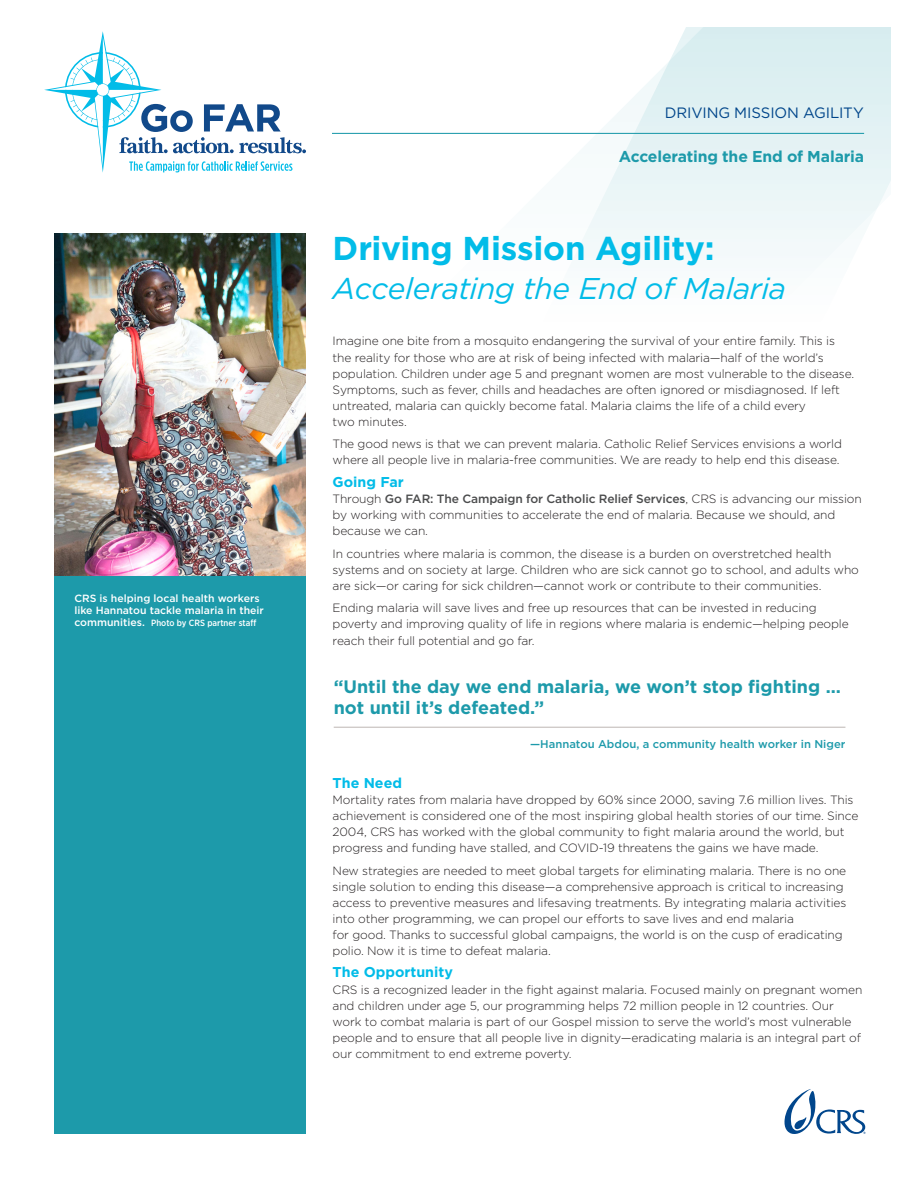
<style>
.page{position:relative;width:918px;height:1188px;background:#fff}
.page>*{position:absolute;margin:0;border:0;box-sizing:border-box;transform-origin:0 0}
.t1{font:700 33px "Gotham";letter-spacing:-.005em;color:#02bce8}
.t2{font:italic 30px "Gotham";letter-spacing:-.015em;color:#02bce8}
.t3{font:700 18px/21px "Gotham";color:#1d9aaa}
.Intro{font:700 15.75px "Gotham";letter-spacing:-.01em;color:#1d9aaa}
.Intro-2{font:15px "Gotham";letter-spacing:-.005em;color:#01468b}
.Subhead_1{font:700 14.25px "Gotham";color:#02bce8}
.Body{font:300 12px/16px "Gotham";letter-spacing:-.01em;color:#231f20}
.t4{font:500 11.25px "Gotham";color:#1d9aaa}
.photo_caption{font:500 10.5px/12px "Gotham";color:#fff}
.photo_caption-2{font:500 9px "Gotham Narrow";color:#fff}
.s1{font-family:"Gotham";font-size:10.5px}
.s2{font-weight:500;color:#4b4c4d}
</style>
<div class="page">
<svg style="left:784px;top:1089px;width:82px;height:45px"></svg>
<svg style="left:340px;top:27px;width:551px;height:231px"></svg>
<hr style="left:54px;top:133px;width:810px;height:1px;background:#1d9aaa">
<div style="left:52px;top:36px;width:280px;height:137px;background:#fff"></div>
<div style="left:54px;top:234px;width:252px;height:900px;background:#1d9aaa"></div>
<svg style="left:44px;top:31px;width:262px;height:142px"></svg>
<img style="left:54px;top:234px;width:252px;height:341px">
<hr style="left:334px;top:727px;width:511px;height:1px;background:#beb7b3">
<p class="photo_caption" style="left:74px;top:592px;width:191px">CRS is helping local health workers like Hannatou tackle malaria in their</p>
<p class="photo_caption-2" style="left:74px;top:617px;width:183px"><span class="s1">communities.</span> Photo by CRS partner staff</p>
<p class="Intro-2" style="left:665px;top:103px;width:201px">DRIVING MISSION AGILITY</p>
<p class="Intro" style="left:619px;top:146px;width:247px">Accelerating the End of Malaria</p>
<p class="t1" style="left:333px;top:226px;width:384px">Driving Mission Agility:</p>
<p class="t2" style="left:333px;top:269px;width:455px">Accelerating the End of Malaria</p>
<p class="Body" style="left:333px;top:333px;width:523px">Imagine one bite from a mosquito endangering the survival of your entire family. This is the reality for those who are at risk of being infected with malaria—half of the world’s population. Children under age 5 and pregnant women are most vulnerable to the disease.<br>Symptoms, such as fever, chills and headaches are often ignored or misdiagnosed. If left untreated, malaria can quickly become fatal. Malaria claims the life of a child every<br>two minutes.</p>
<p class="Body" style="left:333px;top:436px;width:511px">The good news is that we can prevent malaria. Catholic Relief Services envisions a world where all people live in malaria-free communities. We are ready to help end this disease.</p>
<p class="Subhead_1" style="left:333px;top:472px;width:73px">Going Far</p>
<p class="Body" style="left:333px;top:490px;width:531px">Through <span class="s2">Go FAR: The Campaign for Catholic Relief Services</span>, CRS is advancing our mission by working with communities to accelerate the end of malaria. Because we should, and because we can.</p>
<p class="Body" style="left:333px;top:545px;width:528px">In countries where malaria is common, the disease is a burden on overstretched health systems and on society at large. Children who are sick cannot go to school, and adults who are sick—or caring for sick children—cannot work or contribute to their communities.</p>
<p class="Body" style="left:333px;top:599px;width:518px">Ending malaria will save lives and free up resources that can be invested in reducing poverty and improving quality of life in regions where malaria is endemic—helping people reach their full potential and go far.</p>
<p class="t3" style="left:334px;top:676px;width:509px">“Until the day we end malaria, we won’t stop fighting … not until it’s defeated.”</p>
<p class="t4" style="left:530px;top:736px;width:317px">—Hannatou Abdou, a community health worker in Niger</p>
<p class="Subhead_1" style="left:333px;top:773px;width:71px">The Need</p>
<p class="Body" style="left:333px;top:791px;width:527px">Mortality rates from malaria have dropped by 60% since 2000, saving 7.6 million lives. This achievement is considered one of the most inspiring global health stories of our time. Since 2004, CRS has worked with the global community to fight malaria around the world, but progress and funding have stalled, and COVID-19 threatens the gains we have made.</p>
<p class="Body" style="left:333px;top:862px;width:515px">New strategies are needed to meet global targets for eliminating malaria. There is no one single solution to ending this disease—a comprehensive approach is critical to increasing access to preventive measures and lifesaving treatments. By integrating malaria activities into other programming, we can propel our efforts to save lives and end malaria<br>for good. Thanks to successful global campaigns, the world is on the cusp of eradicating polio. Now it is time to defeat malaria.</p>
<p class="Subhead_1" style="left:333px;top:963px;width:122px">The Opportunity</p>
<p class="Body" style="left:333px;top:981px;width:531px">CRS is a recognized leader in the fight against malaria. Focused mainly on pregnant women and children under age 5, our programming helps 72 million people in 12 countries. Our work to combat malaria is part of our Gospel mission to serve the world’s most vulnerable people and to ensure that all people live in dignity—eradicating malaria is an integral part of our commitment to end extreme poverty.</p>
</div>
